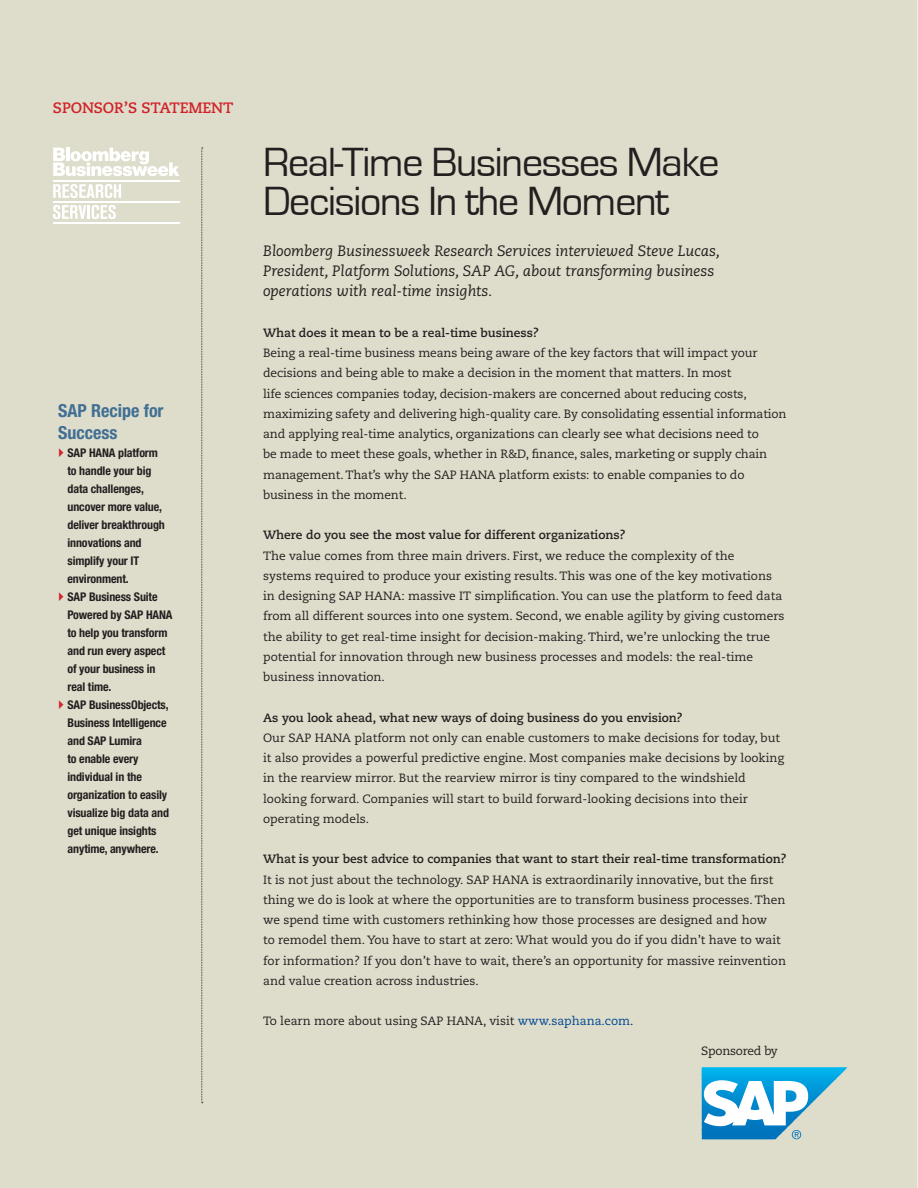
<style>
.page{position:relative;width:918px;height:1188px;background:#fff}
.page>*{position:absolute;margin:0;border:0;box-sizing:border-box;transform-origin:0 0}
.Headline_1{font:42px "Eurostile";letter-spacing:-.03em;color:#231f20}
.t1{font:700 condensed 18px/21.6px "Helvetica Neue";color:#416f94}
.Text_1{font:italic 15px/20.2px "Caecilia";color:#231f20}
.t2{font:700 15px "Caecilia";letter-spacing:-.01em;color:#d1232a}
.Text_1-2{font:12px/20.2px "Caecilia";color:#231f20}
.t3{font:700 condensed 12px/18px "Helvetica Neue";letter-spacing:-.01em;color:#231f20}
.Text_1-3{font:700 12px "Caecilia";color:#231f20}
.Text_1-4{font:12px "Caecilia";letter-spacing:-.02em;color:#231f20}
.s1{color:#014892}
</style>
<div class="page">
<div style="left:0;top:0;width:917px;height:1188px;background:#deddcb"></div>
<svg style="left:201px;top:148px;width:2px;height:955px;background:#b2b0a2"></svg>
<hr style="left:53px;top:201px;width:126px;height:1px;background:#fff">
<hr style="left:53px;top:180px;width:126px;height:1px;background:#fff">
<hr style="left:53px;top:222px;width:126px;height:1px;background:#fff">
<svg style="left:53px;top:184px;width:68px;height:14px"></svg>
<svg style="left:53px;top:205px;width:33px;height:14px"></svg>
<hr style="left:87px;top:205px;width:3px;height:14px;background:#fff">
<svg style="left:92px;top:205px;width:24px;height:14px"></svg>
<svg style="left:53px;top:148px;width:126px;height:28px"></svg>
<svg style="left:702px;top:1067px;width:145px;height:72px"></svg>
<svg style="left:59px;top:448px;width:4px;height:9px"></svg>
<svg style="left:59px;top:592px;width:4px;height:9px"></svg>
<svg style="left:59px;top:700px;width:4px;height:9px"></svg>
<p class="t2" style="left:53px;top:99px;width:182px">SPONSOR’S STATEMENT</p>
<p class="t1" style="left:58px;top:400px;width:107px">SAP Recipe for<br>Success</p>
<p class="t3" style="left:67px;top:443px;width:99px">SAP HANA platform to handle your big data challenges, uncover more value, deliver breakthrough innovations and simplify your IT environment.</p>
<p class="t3" style="left:67px;top:587px;width:107px">SAP Business Suite<br>Powered by SAP HANA to help you transform and run every aspect of your business in real time.</p>
<p class="t3" style="left:67px;top:695px;width:103px">SAP BusinessObjects,<br>Business Intelligence and SAP Lumira<br>to enable every individual in the organization to easily visualize big data and get unique insights anytime, anywhere.</p>
<p class="Headline_1" style="left:263px;top:140px;width:458px">Real-Time Businesses Make</p>
<p class="Headline_1" style="left:263px;top:179px;width:408px">Decisions In the Moment</p>
<p class="Text_1" style="left:263px;top:241px;width:459px">Bloomberg Businessweek Research Services interviewed Steve Lucas,<br>President, Platform Solutions, SAP AG, about transforming business operations with real-time insights.</p>
<p class="Text_1-3" style="left:263px;top:326px;width:277px">What does it mean to be a real-time business?</p>
<p class="Text_1-2" style="left:263px;top:343px;width:525px">Being a real-time business means being aware of the key factors that will impact your decisions and being able to make a decision in the moment that matters. In most<br>life sciences companies today, decision-makers are concerned about reducing costs, maximizing safety and delivering high-quality care. By consolidating essential information and applying real-time analytics, organizations can clearly see what decisions need to<br>be made to meet these goals, whether in R&amp;D, finance, sales, marketing or supply chain management. That’s why the SAP HANA platform exists: to enable companies to do business in the moment.</p>
<p class="Text_1-3" style="left:263px;top:528px;width:364px">Where do you see the most value for different organizations?</p>
<p class="Text_1-2" style="left:263px;top:546px;width:523px">The value comes from three main drivers. First, we reduce the complexity of the systems required to produce your existing results. This was one of the key motivations in designing SAP HANA: massive IT simplification. You can use the platform to feed data from all different sources into one system. Second, we enable agility by giving customers the ability to get real-time insight for decision-making. Third, we’re unlocking the true potential for innovation through new business processes and models: the real-time business innovation.</p>
<p class="Text_1-3" style="left:263px;top:710px;width:421px">As you look ahead, what new ways of doing business do you envision?</p>
<p class="Text_1-2" style="left:263px;top:728px;width:523px">Our SAP HANA platform not only can enable customers to make decisions for today, but it also provides a powerful predictive engine. Most companies make decisions by looking in the rearview mirror. But the rearview mirror is tiny compared to the windshield looking forward. Companies will start to build forward-looking decisions into their operating models.</p>
<p class="Text_1-3" style="left:263px;top:852px;width:525px">What is your best advice to companies that want to start their real-time transformation?</p>
<p class="Text_1-2" style="left:263px;top:870px;width:524px">It is not just about the technology. SAP HANA is extraordinarily innovative, but the first thing we do is look at where the opportunities are to transform business processes. Then we spend time with customers rethinking how those processes are designed and how<br>to remodel them. You have to start at zero: What would you do if you didn’t have to wait for information? If you don’t have to wait, there’s an opportunity for massive reinvention and value creation across industries.</p>
<p class="Text_1-2" style="left:263px;top:1011px;width:372px">To learn more about using SAP HANA, visit <span class="s1">www.saphana.com</span>.</p>
<p class="Text_1-4" style="left:701px;top:1044px;width:78px">Sponsored by</p>
</div>
